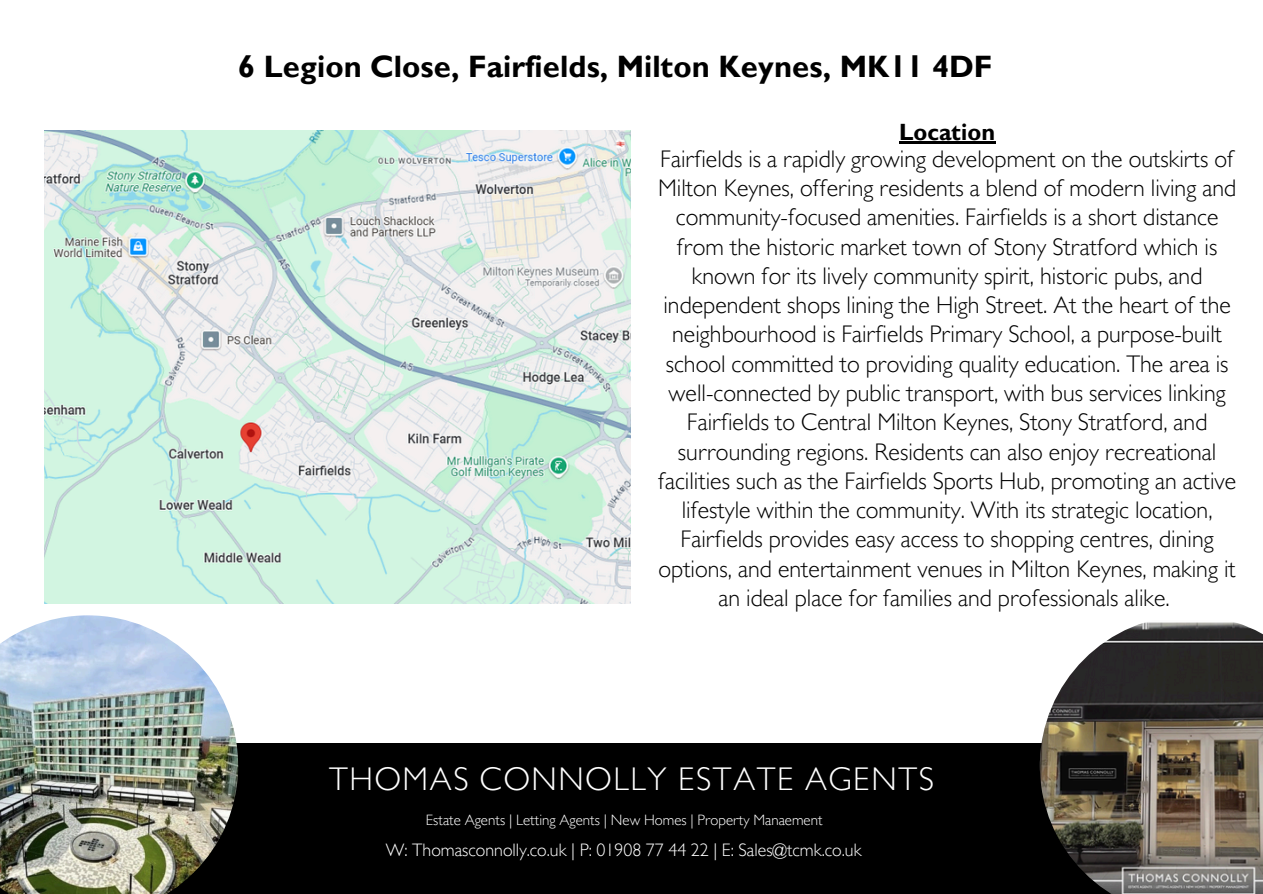
<style>
.page{position:relative;width:1263px;height:894px;background:#fff}
.page>*{position:absolute;margin:0;border:0;box-sizing:border-box;transform-origin:0 0}
.t1{font:300 32.7px "Gill Sans MT Std";letter-spacing:.05em;color:#fff}
.t2{font:700 30.9px "Gill Sans MT Std";color:#000}
.t3{font:300 24px/29.2px "Gill Sans MT Std";color:#000;text-align:center}
.t4{font:700 23.55px "Gill Sans MT Std";color:#000}
.t5{font:300 18px "Gill Sans MT Std";color:#fff}
.t6{font:300 15px "Gill Sans MT Std";color:#fff}
</style>
<div class="page">
<img style="left:45px;top:131px;width:586px;height:472px">
<div style="left:0;top:742px;width:1263px;height:151px;background:#000"></div>
<img style="left:1040px;top:622px;width:223px;height:271px">
<img style="left:0;top:615px;width:238px;height:278px">
<hr style="left:899px;top:142px;width:96px;height:2px;background:#000">
<p class="t2" style="left:238px;top:56px;width:756px">6 Legion Close, Fairfields, Milton Keynes, MK11 4DF</p>
<h1 class="t4" style="left:899px;top:123px;width:98px">Location</h1>
<p class="t3" style="left:658px;top:148px;width:580px">Fairfields is a rapidly growing development on the outskirts of Milton Keynes, offering residents a blend of modern living and community-focused amenities. Fairfields is a short distance from the historic market town of Stony Stratford which is known for its lively community spirit, historic pubs, and independent shops lining the High Street. At the heart of the neighbourhood is Fairfields Primary School, a purpose-built school committed to providing quality education. The area is well-connected by public transport, with bus services linking Fairfields to Central Milton Keynes, Stony Stratford, and surrounding regions. Residents can also enjoy recreational facilities such as the Fairfields Sports Hub, promoting an active lifestyle within the community. With its strategic location, Fairfields provides easy access to shopping centres, dining options, and entertainment venues in Milton Keynes, making it an ideal place for families and professionals alike.</p>
<h3 class="t1" style="left:329px;top:767px;width:606px">THOMAS CONNOLLY ESTATE AGENTS</h3>
<h4 class="t6" style="left:426px;top:814px;width:398px">Estate Agents | Letting Agents | New Homes | Property Manaement</h4>
<p class="t5" style="left:386px;top:843px;width:477px">W: Thomasconnolly.co.uk | P: 01908 77 44 22 | E: Sales@tcmk.co.uk</p>
</div>
